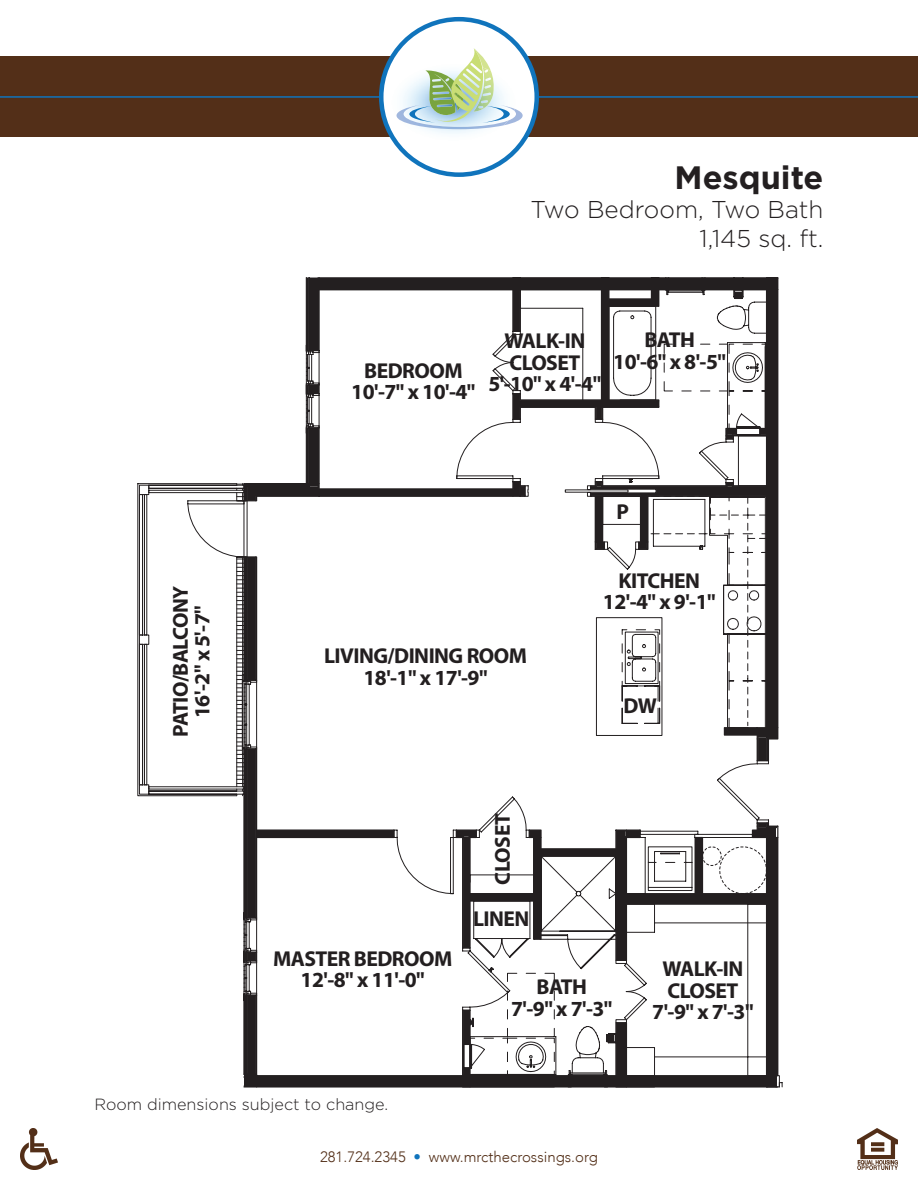
<style>
.page{position:relative;width:918px;height:1188px;background:#fff}
.page>*{position:absolute;margin:0;border:0;box-sizing:border-box;transform-origin:0 0}
.t1{font:700 32.4px "Gotham";color:#231f20}
.t2{font:300 24.3px "Gotham";color:#231f20}
.t3{font:700 21.6px/21.6px "Myriad Pro";letter-spacing:-.025em;color:#231f20;text-align:center}
.t4{font:300 16.2px "Gotham";color:#231f20}
.t5{font:300 15px "Avenir";color:#532f18}
.s1{color:#1074bc}
</style>
<div class="page">
<svg style="left:137px;top:277px;width:646px;height:811px"></svg>
<div style="left:0;top:57px;width:918px;height:80px;background:#532f18"></div>
<hr style="left:0;top:96px;width:918px;height:2px;background:#1074bc">
<div style="left:381px;top:19px;width:156px;height:156px;background:#fff;border-radius:50%"></div>
<img style="left:390px;top:63px;width:90px;height:78px">
<img style="left:397px;top:105px;width:108px;height:24px">
<svg style="left:409px;top:48px;width:114px;height:77px"></svg>
<div style="left:379px;top:17px;width:160px;height:160px;border:4px solid #1074bc;border-radius:50%"></div>
<img style="left:857px;top:1129px;width:40px;height:40px">
<img style="left:21px;top:1129px;width:36px;height:40px">
<p class="t3" style="left:169px;top:737px;width:152px;rotate:-90deg">PATIO/BALCONY<br>16'-2" x 5'-7"</p>
<p class="t1" style="left:675px;top:159px;width:150px">Mesquite</p>
<p class="t2" style="left:531px;top:196px;width:294px">Two Bedroom, Two Bath</p>
<p class="t2" style="left:700px;top:225px;width:125px">1,145 sq. ft.</p>
<p class="t3" style="left:351px;top:359px;width:126px">BEDROOM<br>10'-7" x 10'-4"</p>
<p class="t3" style="left:488px;top:329px;width:114px">WALK-IN<br>CLOSET<br>5'-10" x 4'-4"</p>
<p class="t3" style="left:613px;top:328px;width:114px">BATH<br>10'-6" x 8'-5"</p>
<p class="t3" style="left:616px;top:500px;width:14px">P</p>
<p class="t3" style="left:603px;top:569px;width:114px">KITCHEN<br>12'-4" x 9'-1"</p>
<p class="t3" style="left:324px;top:645px;width:204px">LIVING/DINING ROOM<br>18'-1" x 17'-9"</p>
<p class="t3" style="left:624px;top:694px;width:35px">DW</p>
<p class="t3" style="left:273px;top:947px;width:181px">MASTER BEDROOM<br>12'-8" x 11'-0"</p>
<p class="t3" style="left:491px;top:885px;width:72px;rotate:-90deg">CLOSET</p>
<p class="t3" style="left:473px;top:907px;width:58px">LINEN</p>
<p class="t3" style="left:511px;top:975px;width:103px">BATH<br>7'-9" x 7'-3"</p>
<p class="t3" style="left:652px;top:957px;width:103px">WALK-IN<br>CLOSET<br>7'-9" x 7'-3"</p>
<p class="t4" style="left:94px;top:1095px;width:295px">Room dimensions subject to change.</p>
<p class="t5" style="left:320px;top:1148px;width:279px">281.724.2345 <span class="s1">•</span> www.mrcthecrossings.org</p>
</div>
